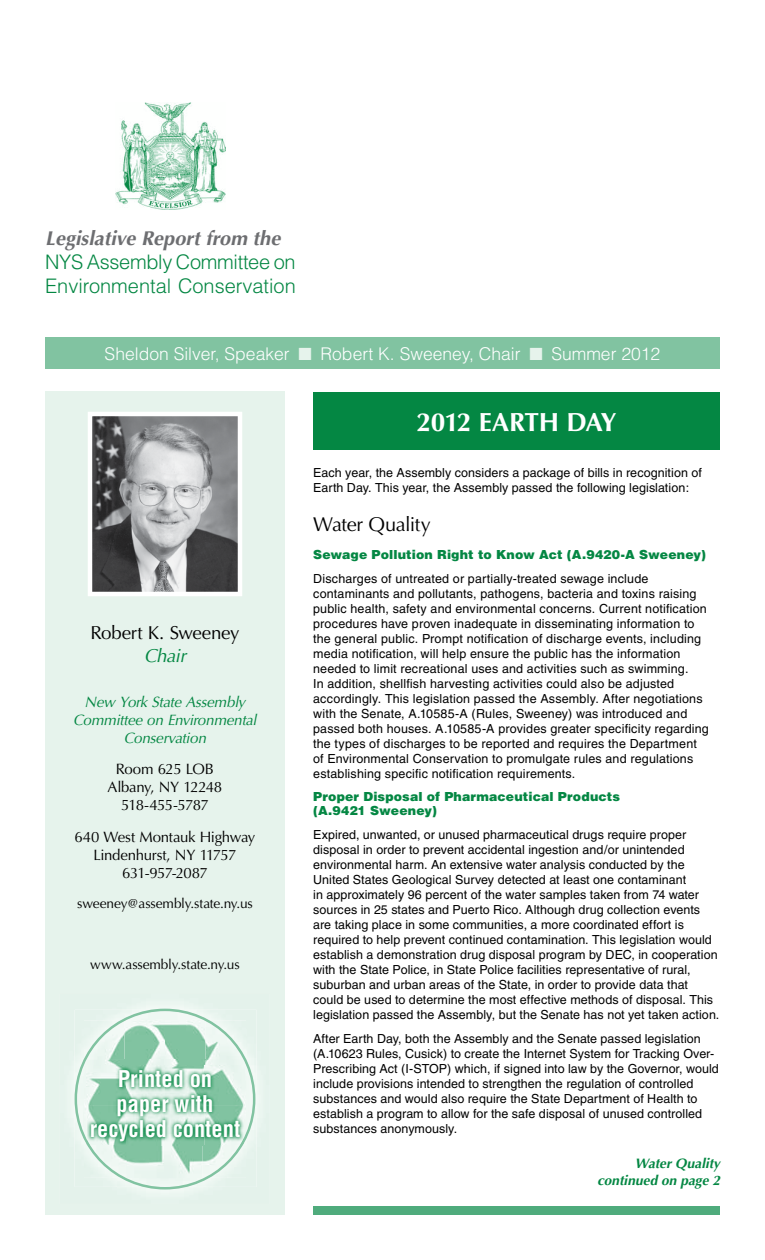
<style>
.page{position:relative;width:765px;height:1260px;background:#fff}
.page>*{position:absolute;margin:0;border:0;box-sizing:border-box;transform-origin:0 0}
.t1{font:700 26.25px "Optima";letter-spacing:-.02em;color:#fff}
.t2{font:700 condensed 22.5px/25px "Helvetica";color:#fff;text-align:center}
.t3{font:300 20px/24px "Helvetica";color:#048743}
.t4{font:italic 700 20px "Optima";color:#6d6e71}
.t5{font:20px "Optima";letter-spacing:-.025em;color:#000}
.t6{font:18.75px "Optima";letter-spacing:-.015em;color:#000}
.t7{font:italic 18.75px "Optima";letter-spacing:-.025em;color:#048743}
.t8{font:300 17.5px "Helvetica";color:#fff}
.t9{font:15px/18px "Optima";letter-spacing:-.025em;color:#000;text-align:center}
.t10{font:italic 15px/18px "Optima";letter-spacing:-.015em;color:#048743;text-align:center}
.t11{font:13.75px "Optima";letter-spacing:-.01em;color:#000}
.t12{font:italic 700 13.75px/17.5px "Optima";letter-spacing:-.005em;color:#048743;text-align:right}
.t13{font:12.5px/15px "Helvetica";letter-spacing:.005em;color:#000}
.t14{font:900 12.5px/14.4px "Helvetica";letter-spacing:.01em;color:#048743}
.s1{color:#e6f3ec}
</style>
<div class="page">
<div style="left:45px;top:391px;width:240px;height:824px;background:#e6f3ec"></div>
<div style="left:45px;top:338px;width:675px;height:31px;background:#81c3a1"></div>
<svg style="left:88px;top:412px;width:154px;height:184px;background:#8e8f91"></svg>
<img style="left:116px;top:102px;width:110px;height:108px">
<img style="left:73px;top:1007px;width:185px;height:185px">
<svg style="left:75px;top:1009px;width:180px;height:181px"></svg>
<img style="left:87px;top:1065px;width:39px;height:73px">
<img style="left:126px;top:1065px;width:118px;height:73px">
<img style="left:87px;top:1138px;width:157px;height:7px">
<div style="left:313px;top:393px;width:407px;height:57px;background:#048743"></div>
<div style="left:313px;top:1206px;width:407px;height:9px;background:#4fab7c"></div>
<h3 class="t4" style="left:45px;top:226px;width:237px">Legislative Report from the</h3>
<h3 class="t3" style="left:45px;top:249px;width:252px">NYS Assembly Committee on<br>Environmental Conservation</h3>
<h3 class="t8" style="left:105px;top:343px;width:557px">Sheldon Silver, Speaker <span class="s1">■</span> Robert K. Sweeney, Chair <span class="s1">■</span> Summer 2012</h3>
<h1 class="t1" style="left:417px;top:407px;width:202px">2012 EARTH DAY</h1>
<h3 class="t6" style="left:90px;top:622px;width:151px">Robert K. Sweeney</h3>
<h3 class="t7" style="left:144px;top:644px;width:43px">Chair</h3>
<p class="t10" style="left:73px;top:693px;width:185px">New York State Assembly<br>Committee on Environmental<br>Conservation</p>
<p class="t9" style="left:108px;top:760px;width:116px">Room 625 LOB<br>Albany, NY 12248<br>518-455-5787</p>
<p class="t9" style="left:74px;top:828px;width:183px">640 West Montauk Highway<br>Lindenhurst, NY 11757<br>631-957-2087</p>
<p class="t11" style="left:77px;top:895px;width:177px">sweeney@assembly.state.ny.us</p>
<p class="t11" style="left:90px;top:956px;width:151px">www.assembly.state.ny.us</p>
<h2 class="t2" style="left:90px;top:1066px;width:152px">Printed on paper with recycled content</h2>
<p class="t13" style="left:313px;top:466px;width:390px">Each year, the Assembly considers a package of bills in recognition of<br>Earth Day. This year, the Assembly passed the following legislation:</p>
<h3 class="t5" style="left:313px;top:512px;width:119px">Water Quality</h3>
<p class="t14" style="left:313px;top:547px;width:394px">Sewage Pollution Right to Know Act (A.9420-A Sweeney)</p>
<p class="t13" style="left:313px;top:571px;width:397px">Discharges of untreated or partially-treated sewage include contaminants and pollutants, pathogens, bacteria and toxins raising public health, safety and environmental concerns. Current notification procedures have proven inadequate in disseminating information to the general public. Prompt notification of discharge events, including media notification, will help ensure the public has the information needed to limit recreational uses and activities such as swimming.<br>In addition, shellfish harvesting activities could also be adjusted accordingly. This legislation passed the Assembly. After negotiations with the Senate, A.10585-A (Rules, Sweeney) was introduced and passed both houses. A.10585-A provides greater specificity regarding the types of discharges to be reported and requires the Department of Environmental Conservation to promulgate rules and regulations establishing specific notification requirements.</p>
<p class="t14" style="left:313px;top:789px;width:308px">Proper Disposal of Pharmaceutical Products (A.9421 Sweeney)</p>
<p class="t13" style="left:313px;top:827px;width:408px">Expired, unwanted, or unused pharmaceutical drugs require proper disposal in order to prevent accidental ingestion and/or unintended environmental harm. An extensive water analysis conducted by the United States Geological Survey detected at least one contaminant<br>in approximately 96 percent of the water samples taken from 74 water sources in 25 states and Puerto Rico. Although drug collection events are taking place in some communities, a more coordinated effort is required to help prevent continued contamination. This legislation would establish a demonstration drug disposal program by DEC, in cooperation with the State Police, in State Police facilities representative of rural, suburban and urban areas of the State, in order to provide data that could be used to determine the most effective methods of disposal. This legislation passed the Assembly, but the Senate has not yet taken action.</p>
<p class="t13" style="left:313px;top:1031px;width:407px">After Earth Day, both the Assembly and the Senate passed legislation (A.10623 Rules, Cusick) to create the Internet System for Tracking Over-Prescribing Act (I-STOP) which, if signed into law by the Governor, would include provisions intended to strengthen the regulation of controlled substances and would also require the State Department of Health to establish a program to allow for the safe disposal of unused controlled substances anonymously.</p>
<p class="t12" style="left:597px;top:1154px;width:124px">Water Quality continued on page 2</p>
</div>
